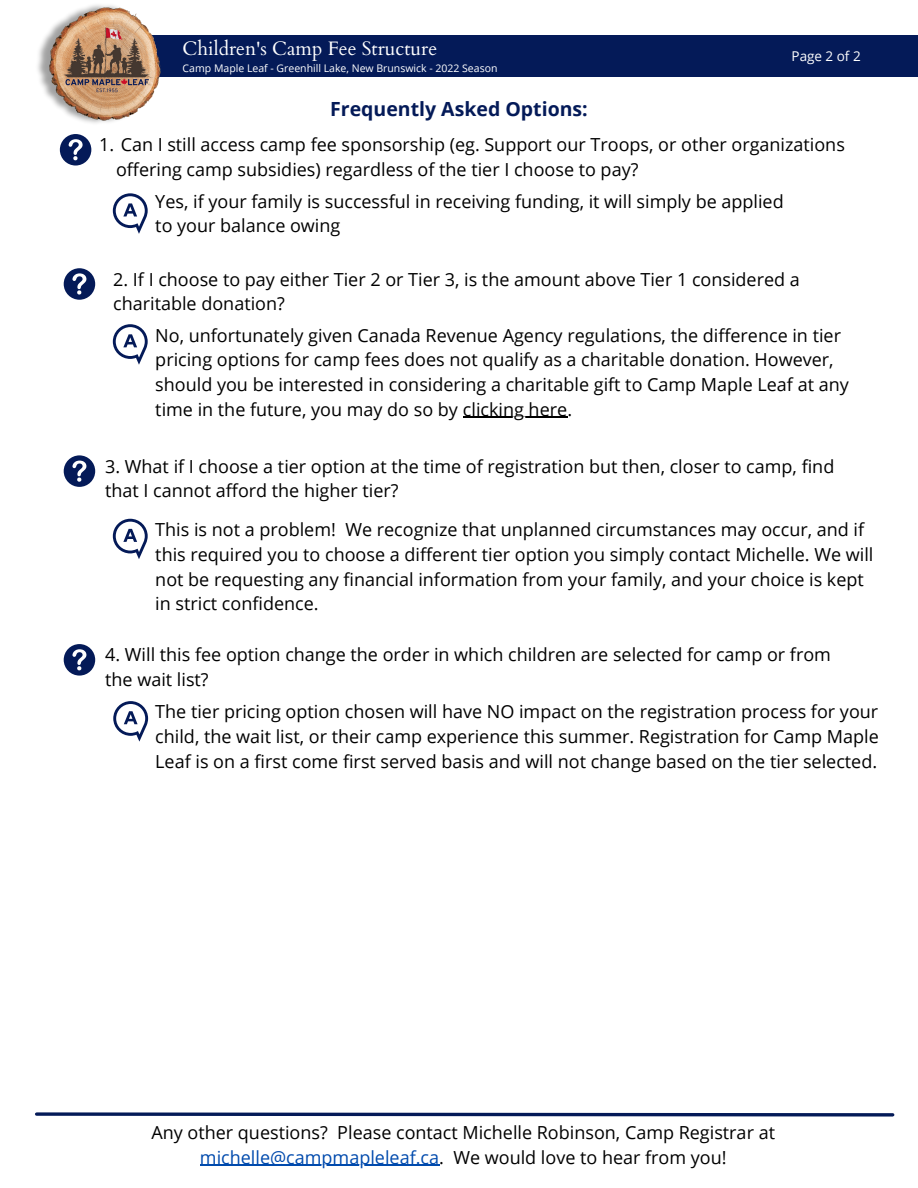
<style>
.page{position:relative;width:918px;height:1188px;background:#fff}
.page>*{position:absolute;margin:0;border:0;box-sizing:border-box;transform-origin:0 0}
.t1{font:19.5px "Cardo";color:#fff}
.t2{font:700 19.5px "Open Sans";color:#041a58}
.t3{font:18px/24.8px "Open Sans";color:#000}
.t4{font:13.5px "Open Sans";color:#fff}
.t5{font:10.5px "Open Sans";color:#fff}
.s1{color:#004aad}
</style>
<div class="page">
<div style="left:92px;top:36px;width:826px;height:41px;background:#041a58"></div>
<img style="left:37px;top:5px;width:125px;height:118px">
<div style="left:60px;top:134px;width:31px;height:32px;background:#041a58;border-radius:50%"></div>
<svg style="left:69px;top:139px;width:14px;height:21px"></svg>
<svg style="left:113px;top:193px;width:35px;height:41px"></svg>
<div style="left:64px;top:268px;width:31px;height:32px;background:#041a58;border-radius:50%"></div>
<svg style="left:72px;top:273px;width:14px;height:22px"></svg>
<hr style="left:463px;top:417px;width:104px;height:1px;background:#000">
<svg style="left:113px;top:324px;width:35px;height:41px"></svg>
<div style="left:64px;top:455px;width:31px;height:32px;background:#041a58;border-radius:50%"></div>
<svg style="left:72px;top:461px;width:14px;height:21px"></svg>
<svg style="left:113px;top:519px;width:35px;height:40px"></svg>
<svg style="left:113px;top:701px;width:35px;height:41px"></svg>
<div style="left:64px;top:644px;width:31px;height:32px;background:#041a58;border-radius:50%"></div>
<svg style="left:72px;top:649px;width:14px;height:21px"></svg>
<svg style="left:35px;top:1112px;width:860px;height:5px;background:#55648e"></svg>
<hr style="left:200px;top:1165px;width:239px;height:1px;background:#004aad">
<p class="t1" style="left:183px;top:35px;width:256px">Children's Camp Fee Structure</p>
<p class="t5" style="left:183px;top:61px;width:316px">Camp Maple Leaf - Greenhill Lake, New Brunswick - 2022 Season</p>
<p class="t4" style="left:792px;top:47px;width:71px">Page 2 of 2</p>
<p class="t2" style="left:330px;top:96px;width:259px">Frequently Asked Options:</p>
<p class="t3" style="left:116px;top:132px;width:730px;text-indent:-17px">1. Can I still access camp fee sponsorship (eg. Support our Troops, or other organizations offering camp subsidies) regardless of the tier I choose to pay?</p>
<p class="t3" style="left:155px;top:188px;width:630px">Yes, if your family is successful in receiving funding, it will simply be applied</p>
<p class="t3" style="left:155px;top:213px;width:187px">to your balance owing</p>
<p class="t3" style="left:113px;top:266px;width:688px">2. If I choose to pay either Tier 2 or Tier 3, is the amount above Tier 1 considered a charitable donation?</p>
<p class="t3" style="left:155px;top:322px;width:695px">No, unfortunately given Canada Revenue Agency regulations, the difference in tier pricing options for camp fees does not qualify as a charitable donation. However, should you be interested in considering a charitable gift to Camp Maple Leaf at any time in the future, you may do so by clicking here.</p>
<p class="t3" style="left:105px;top:453px;width:731px">3. What if I choose a tier option at the time of registration but then, closer to camp, find that I cannot afford the higher tier?</p>
<p class="t3" style="left:155px;top:517px;width:720px">This is not a problem! We recognize that unplanned circumstances may occur, and if this required you to choose a different tier option you simply contact Michelle. We will not be requesting any financial information from your family, and your choice is kept in strict confidence.</p>
<p class="t3" style="left:105px;top:642px;width:727px">4. Will this fee option change the order in which children are selected for camp or from</p>
<p class="t3" style="left:105px;top:667px;width:105px">the wait list?</p>
<p class="t3" style="left:155px;top:699px;width:725px;text-align:justify">The tier pricing option chosen will have NO impact on the registration process for your child, the wait list, or their camp experience this summer. Registration for Camp Maple Leaf is on a first come first served basis and will not change based on the tier selected.</p>
<p class="t3" style="left:151px;top:1120px;width:625px;text-align:center">Any other questions? Please contact Michelle Robinson, Camp Registrar at <span class="s1">michelle@campmapleleaf.ca</span>. We would love to hear from you!</p>
</div>
